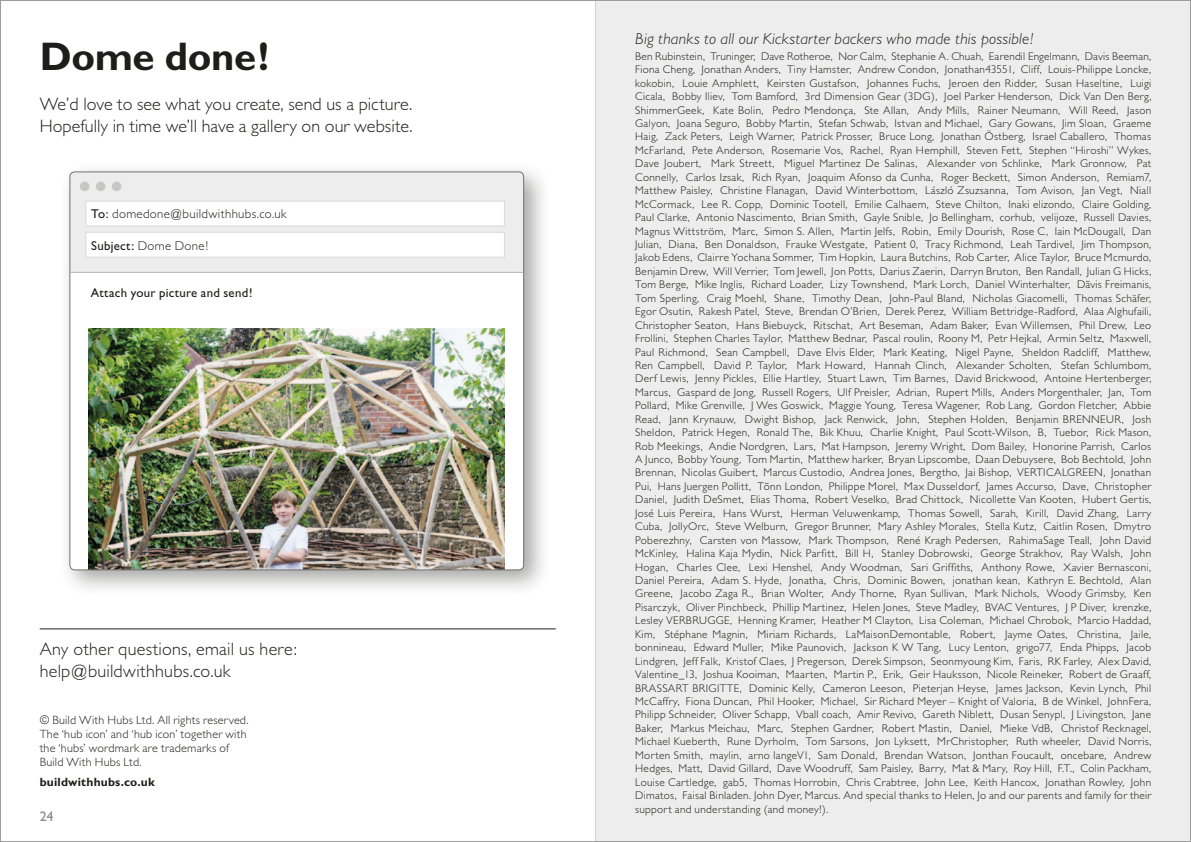
<style>
.page{position:relative;width:1191px;height:842px;background:#fff}
.page>*{position:absolute;margin:0;border:0;box-sizing:border-box;transform-origin:0 0}
.t1{font:700 40px "Gill Sans";letter-spacing:-.01em;color:#1d1d1b}
.t2{font:300 18px/21.6px "Gill Sans";letter-spacing:.01em;color:#1d1d1b}
.t3{font:italic 300 16px "Gill Sans";letter-spacing:.015em;color:#1d1d1b}
.t4{font:14px "Gill Sans";color:#878787}
.t5{font:300 12.8px "Gill Sans";letter-spacing:.025em;color:#1d1d1b}
.t6{font:12.8px "Gill Sans";letter-spacing:.02em;color:#1d1d1b}
.t7{font:300 12px/14px "Gill Sans";letter-spacing:.02em;color:#1d1d1b}
.t8{font:700 12px "Gill Sans";letter-spacing:.015em;color:#1d1d1b}
.t9{font:300 11.2px/13.4px "Gill Sans";letter-spacing:.025em;color:#1d1d1b;text-align:justify}
.s1{font-weight:400}
</style>
<div class="page">
<div style="left:58px;top:160px;width:493px;height:437px;background:#1d1d1b;opacity:.4"></div>
<div style="left:70px;top:172px;width:453px;height:398px;background:#fff;border-radius:5px"></div>
<div style="left:70px;top:172px;width:453px;height:101px;background:#ededed"></div>
<img style="left:89px;top:328px;width:416px;height:240px">
<div style="left:595px;top:0;width:596px;height:842px;background:#ededed"></div>
<div style="left:86px;top:201px;width:418px;height:25px;background:#fff"></div>
<div style="left:85px;top:201px;width:420px;height:25px;border:1px solid #dadada"></div>
<div style="left:86px;top:232px;width:418px;height:25px;background:#fff"></div>
<div style="left:85px;top:232px;width:420px;height:25px;border:1px solid #dadada"></div>
<hr style="left:70px;top:272px;width:453px;height:1px;background:#b2b2b2">
<div style="left:96px;top:181px;width:9px;height:10px;background:#c7c7c6;border-radius:50%"></div>
<div style="left:80px;top:181px;width:10px;height:10px;background:#c7c7c6;border-radius:50%"></div>
<div style="left:112px;top:181px;width:9px;height:10px;background:#c7c7c6;border-radius:50%"></div>
<hr style="left:40px;top:628px;width:516px;height:1px;background:#1d1d1b">
<hr style="left:595px;top:0;width:1px;height:842px;background:#d1d1d1">
<h1 class="t1" style="left:40px;top:33px;width:231px">Dome done!</h1>
<h2 class="t2" style="left:40px;top:93px;width:374px">We’d love to see what you create, send us a picture.<br>Hopefully in time we’ll have a gallery on our website.</h2>
<p class="t5" style="left:91px;top:207px;width:197px"><span class="s1">To:</span> domedone@buildwithhubs.co.uk</p>
<p class="t5" style="left:91px;top:238px;width:118px"><span class="s1">Subject:</span> Dome Done!</p>
<p class="t6" style="left:91px;top:285px;width:163px">Attach your picture and send!</p>
<h2 class="t2" style="left:40px;top:638px;width:259px">Any other questions, email us here: help@buildwithhubs.co.uk</h2>
<p class="t7" style="left:40px;top:713px;width:210px">© Build With Hubs Ltd. All rights reserved.<br>The ‘hub icon’ and ‘hub icon’ together with the ‘hubs’ wordmark are trademarks of Build With Hubs Ltd.</p>
<p class="t8" style="left:40px;top:775px;width:117px">buildwithhubs.co.uk</p>
<p class="t4" style="left:40px;top:808px;width:15px">24</p>
<h3 class="t3" style="left:635px;top:29px;width:399px">Big thanks to all our Kickstarter backers who made this possible!</h3>
<p class="t9" style="left:635px;top:49px;width:518px">Ben Rubinstein, Truninger, Dave Rotheroe, Nor Calm, Stephanie A. Chuah, Earendil Engelmann, Davis Beeman, Fiona Cheng, Jonathan Anders, Tiny Hamster, Andrew Condon, Jonathan43551, Cliff, Louis-Philippe Loncke, kokobin, Louie Amphlett, Keirsten Gustafson, Johannes Fuchs, Jeroen den Ridder, Susan Haseltine, Luigi Cicala, Bobby Iliev, Tom Bamford, 3rd Dimension Gear (3DG), Joel Parker Henderson, Dick Van Den Berg, ShimmerGeek, Kate Bolin, Pedro Mendonça, Ste Allan, Andy Mills, Rainer Neumann, Will Reed, Jason Galyon, Joana Seguro, Bobby Martin, Stefan Schwab, Istvan and Michael, Gary Gowans, Jim Sloan, Graeme Haig, Zack Peters, Leigh Warner, Patrick Prosser, Bruce Long, Jonathan Östberg, Israel Caballero, Thomas McFarland, Pete Anderson, Rosemarie Vos, Rachel, Ryan Hemphill, Steven Fett, Stephen “Hiroshi” Wykes, Dave Joubert, Mark Streett, Miguel Martinez De Salinas, Alexander von Schlinke, Mark Gronnow, Pat Connelly, Carlos Izsak, Rich Ryan, Joaquim Afonso da Cunha, Roger Beckett, Simon Anderson, Remiam7, Matthew Paisley, Christine Flanagan, David Winterbottom, László Zsuzsanna, Tom Avison, Jan Vegt, Niall McCormack, Lee R. Copp, Dominic Tootell, Emilie Calhaem, Steve Chilton, Inaki elizondo, Claire Golding, Paul Clarke, Antonio Nascimento, Brian Smith, Gayle Snible, Jo Bellingham, corhub, velijoze, Russell Davies, Magnus Wittström, Marc, Simon S. Allen, Martin Jelfs, Robin, Emily Dourish, Rose C, Iain McDougall, Dan Julian, Diana, Ben Donaldson, Frauke Westgate, Patient 0, Tracy Richmond, Leah Tardivel, Jim Thompson, Jakob Edens, Clairre Yochana Sommer, Tim Hopkin, Laura Butchins, Rob Carter, Alice Taylor, Bruce Mcmurdo, Benjamin Drew, Will Verrier, Tom Jewell, Jon Potts, Darius Zaerin, Darryn Bruton, Ben Randall, Julian G Hicks, Tom Berge, Mike Inglis, Richard Loader, Lizy Townshend, Mark Lorch, Daniel Winterhalter, Dãvis Freimanis, Tom Sperling, Craig Moehl, Shane, Timothy Dean, John-Paul Bland, Nicholas Giacomelli, Thomas Schäfer, Egor Osutin, Rakesh Patel, Steve, Brendan O’Brien, Derek Perez, William Bettridge-Radford, Alaa Alghufaili, Christopher Seaton, Hans Biebuyck, Ritschat, Art Beseman, Adam Baker, Evan Willemsen, Phil Drew, Leo Frollini, Stephen Charles Taylor, Matthew Bednar, Pascal roulin, Roony M, Petr Hejkal, Armin Seltz, Maxwell, Paul Richmond, Sean Campbell, Dave Elvis Elder, Mark Keating, Nigel Payne, Sheldon Radcliff, Matthew, Ren Campbell, David P. Taylor, Mark Howard, Hannah Clinch, Alexander Scholten, Stefan Schlumbom, Derf Lewis, Jenny Pickles, Ellie Hartley, Stuart Lawn, Tim Barnes, David Brickwood, Antoine Hertenberger, Marcus, Gaspard de Jong, Russell Rogers, Ulf Preisler, Adrian, Rupert Mills, Anders Morgenthaler, Jan, Tom Pollard, Mike Grenville, J Wes Goswick, Maggie Young, Teresa Wagener, Rob Lang, Gordon Fletcher, Abbie Read, Jann Krynauw, Dwight Bishop, Jack Renwick, John, Stephen Holden, Benjamin BRENNEUR, Josh Sheldon, Patrick Hegen, Ronald The, Bik Khuu, Charlie Knight, Paul Scott-Wilson, B, Tuebor, Rick Mason, Rob Meekings, Andie Nordgren, Lars, Mat Hampson, Jeremy Wright, Dom Bailey, Honorine Parrish, Carlos A Junco, Bobby Young, Tom Martin, Matthew harker, Bryan Lipscombe, Daan Debuysere, Bob Bechtold, John Brennan, Nicolas Guibert, Marcus Custodio, Andrea Jones, Bergtho, Jai Bishop, VERTICALGREEN, Jonathan Pui, Hans Juergen Pollitt, Tõnn London, Philippe Morel, Max Dusseldorf, James Accurso, Dave, Christopher Daniel, Judith DeSmet, Elias Thoma, Robert Veselko, Brad Chittock, Nicollette Van Kooten, Hubert Gertis, José Luis Pereira, Hans Wurst, Herman Veluwenkamp, Thomas Sowell, Sarah, Kirill, David Zhang, Larry Cuba, JollyOrc, Steve Welburn, Gregor Brunner, Mary Ashley Morales, Stella Kutz, Caitlin Rosen, Dmytro Poberezhny, Carsten von Massow, Mark Thompson, René Kragh Pedersen, RahimaSage Teall, John David McKinley, Halina Kaja Mydin, Nick Parfitt, Bill H, Stanley Dobrowski, George Strakhov, Ray Walsh, John Hogan, Charles Clee, Lexi Henshel, Andy Woodman, Sari Griffiths, Anthony Rowe, Xavier Bernasconi, Daniel Pereira, Adam S. Hyde, Jonatha, Chris, Dominic Bowen, jonathan kean, Kathryn E. Bechtold, Alan Greene, Jacobo Zaga R., Brian Wolter, Andy Thorne, Ryan Sullivan, Mark Nichols, Woody Grimsby, Ken Pisarczyk, Oliver Pinchbeck, Phillip Martinez, Helen Jones, Steve Madley, BVAC Ventures, J P Diver, krenzke, Lesley VERBRUGGE, Henning Kramer, Heather M Clayton, Lisa Coleman, Michael Chrobok, Marcio Haddad, Kim, Stéphane Magnin, Miriam Richards, LaMaisonDemontable, Robert, Jayme Oates, Christina, Jaile, bonnineau, Edward Muller, Mike Paunovich, Jackson K W Tang, Lucy Lenton, grigo77, Enda Phipps, Jacob Lindgren, Jeff Falk, Kristof Claes, J Pregerson, Derek Simpson, Seonmyoung Kim, Faris, RK Farley, Alex David, Valentine_13, Joshua Kooiman, Maarten, Martin P., Erik, Geir Hauksson, Nicole Reineker, Robert de Graaff, BRASSART BRIGITTE, Dominic Kelly, Cameron Leeson, Pieterjan Heyse, James Jackson, Kevin Lynch, Phil McCaffry, Fiona Duncan, Phil Hooker, Michael, Sir Richard Meyer – Knight of Valoria, B de Winkel, JohnFera, Philipp Schneider, Oliver Schapp, Vball coach, Amir Revivo, Gareth Niblett, Dusan Senypl, J Livingston, Jane Baker, Markus Meichau, Marc, Stephen Gardner, Robert Mastin, Daniel, Mieke VdB, Christof Recknagel, Michael Kueberth, Rune Dyrholm, Tom Sarsons, Jon Lyksett, MrChristopher, Ruth wheeler, David Norris, Morten Smith, maylin, arno langeV1, Sam Donald, Brendan Watson, Jonthan Foucault, oncebare, Andrew Hedges, Matt, David Gillard, Dave Woodruff, Sam Paisley, Barry, Mat &amp; Mary, Roy Hill, F.T., Colin Packham, Louise Cartledge, gab5, Thomas Horrobin, Chris Crabtree, John Lee, Keith Hancox, Jonathan Rowley, John Dimatos, Faisal Binladen. John Dyer, Marcus. And special thanks to Helen, Jo and our parents and family for their support and understanding (and money!).</p>
</div>
